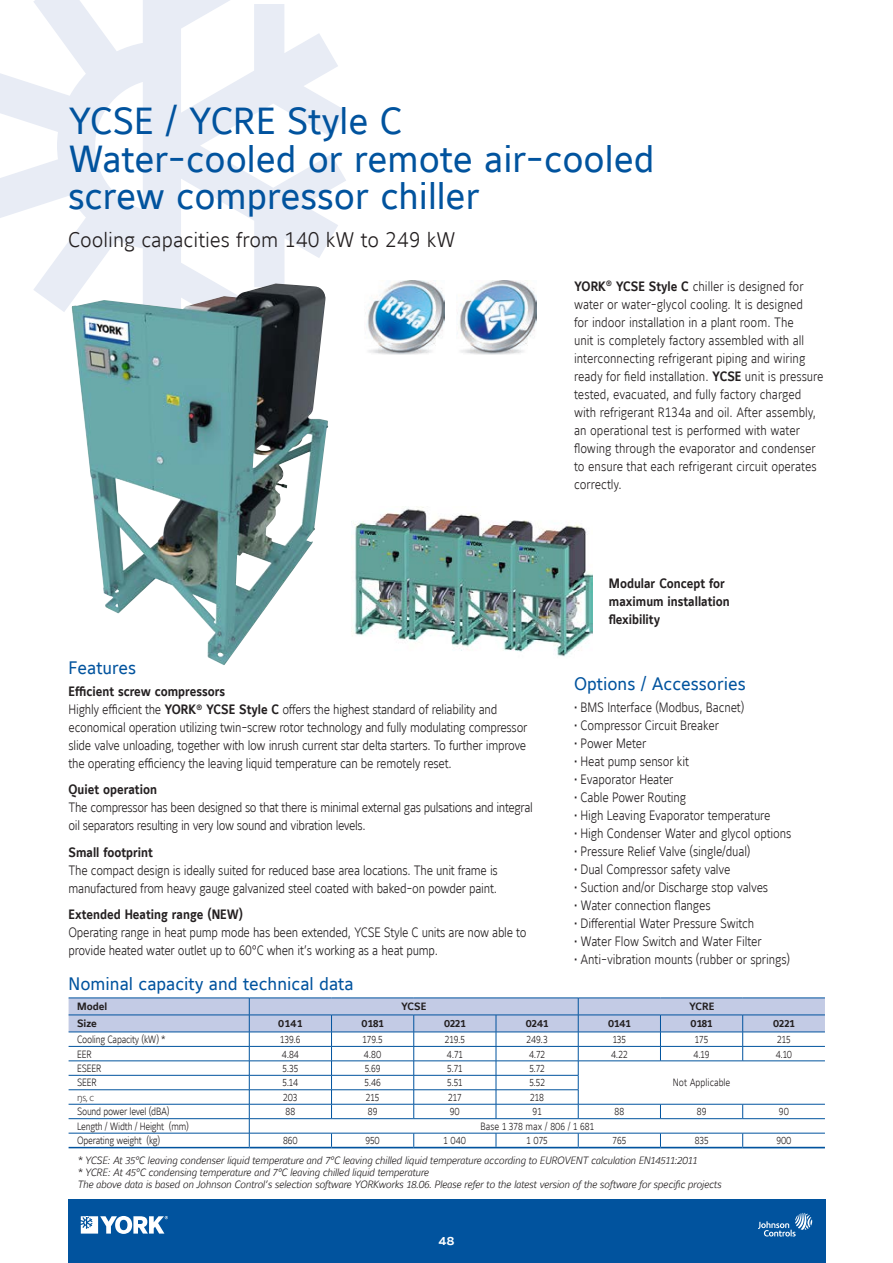
<style>
.page{position:relative;width:893px;height:1263px;background:#fff}
.page>*{position:absolute;margin:0;border:0;box-sizing:border-box;transform-origin:0 0}
.t1{font:37.5px/37.5px "Maurea Regular Tf";color:#01539e}
.t2{font:21px "Maurea Light Tf";color:#231f20}
.t3{font:18px "Maurea Regular Lf";color:#01539e}
.t4{font:18px "Maurea Regular Tf";color:#01539e}
.t5{font:15px "Maurea JCI Medium Caps";color:#fff}
.t6{font:13.5px/18px "Maurea Light Tf";letter-spacing:-.02em;color:#231f20;scale:.9 1}
.t7{font:13.5px/18px "Maurea Light Tf";color:#231f20;scale:.9 1}
.t8{font:13.5px/18px "Maurea Bold Tf";color:#231f20;scale:.9 1}
.t9{font:10.5px/12px "Maurea Light Italic Lf";letter-spacing:-.025em;color:#231f20}
.t10{font:10.5px "Maurea Light Lf";color:#231f20;scale:.88 1}
.t11{font:10.5px "Maurea Light Lf";letter-spacing:-.025em;color:#231f20;scale:.88 1}
.t12{font:10.5px "Maurea Bold Lf";color:#231f20}
.t13{font:300 10.5px "Myriad Pro";color:#231f20}
.s1{font-family:"Maurea Bold Tf"}
</style>
<div class="page">
<div style="left:68px;top:1199px;width:757px;height:64px;background:#01539e"></div>
<svg style="left:758px;top:1213px;width:54px;height:23px"></svg>
<svg style="left:81px;top:1216px;width:87px;height:18px"></svg>
<svg style="left:0;top:0;width:346px;height:312px;fill:#e9ecf5"></svg>
<img style="left:457px;top:281px;width:79px;height:73px">
<img style="left:365px;top:281px;width:80px;height:73px">
<svg style="left:69px;top:1148px;width:756px;height:1px"></svg>
<svg style="left:69px;top:998px;width:756px;height:149px"></svg>
<hr style="left:743px;top:1133px;width:82px;height:1px;background:#01539e">
<hr style="left:69px;top:1147px;width:180px;height:1px;background:#01539e">
<hr style="left:249px;top:1147px;width:83px;height:1px;background:#01539e">
<hr style="left:332px;top:1147px;width:82px;height:1px;background:#01539e">
<hr style="left:414px;top:1147px;width:82px;height:1px;background:#01539e">
<hr style="left:496px;top:1147px;width:82px;height:1px;background:#01539e">
<hr style="left:578px;top:1147px;width:82px;height:1px;background:#01539e">
<hr style="left:660px;top:1147px;width:83px;height:1px;background:#01539e">
<hr style="left:743px;top:1147px;width:82px;height:1px;background:#01539e">
<img style="left:72px;top:283px;width:256px;height:382px">
<img style="left:351px;top:507px;width:241px;height:150px">
<h1 class="t1" style="left:68px;top:103px;width:588px">YCSE / YCRE Style C<br>Water-cooled or remote air-cooled screw compressor chiller</h1>
<h2 class="t2" style="left:68px;top:228px;width:389px">Cooling capacities from 140 kW to 249 kW</h2>
<p class="t7" style="left:574px;top:277px;width:279px"><span class="s1">YORK</span><sup>®</sup> <span class="s1">YCSE Style C</span> chiller is designed for water or water-glycol cooling. It is designed<br>for indoor installation in a plant room. The<br>unit is completely factory assembled with all interconnecting refrigerant piping and wiring ready for field installation. <span class="s1">YCSE</span> unit is pressure tested, evacuated, and fully factory charged with refrigerant R134a and oil. After assembly, an operational test is performed with water flowing through the evaporator and condenser to ensure that each refrigerant circuit operates correctly.</p>
<h3 class="t4" style="left:69px;top:657px;width:69px">Features</h3>
<p class="t8" style="left:69px;top:683px;width:175px">Efficient screw compressors</p>
<p class="t6" style="left:69px;top:700px;width:511px">Highly efficient the <span class="s1">YORK</span><sup>®</sup> <span class="s1">YCSE Style C</span> offers the highest standard of reliability and economical operation utilizing twin-screw rotor technology and fully modulating compressor slide valve unloading, together with low inrush current star delta starters. To further improve the operating efficiency the leaving liquid temperature can be remotely reset.</p>
<p class="t8" style="left:69px;top:781px;width:100px">Quiet operation</p>
<p class="t6" style="left:69px;top:799px;width:517px">The compressor has been designed so that there is minimal external gas pulsations and integral oil separators resulting in very low sound and vibration levels.</p>
<p class="t8" style="left:69px;top:844px;width:95px">Small footprint</p>
<p class="t6" style="left:69px;top:861px;width:479px">The compact design is ideally suited for reduced base area locations. The unit frame is manufactured from heavy gauge galvanized steel coated with baked-on powder paint.</p>
<p class="t8" style="left:69px;top:906px;width:196px">Extended Heating range (NEW)</p>
<p class="t6" style="left:69px;top:924px;width:510px">Operating range in heat pump mode has been extended, YCSE Style C units are now able to provide heated water outlet up to 60°C when it’s working as a heat pump.</p>
<p class="t8" style="left:609px;top:575px;width:136px">Modular Concept for maximum installation flexibility</p>
<h3 class="t4" style="left:574px;top:673px;width:173px">Options / Accessories</h3>
<p class="t6" style="left:574px;top:698px;width:191px">• BMS Interface (Modbus, Bacnet)</p>
<p class="t6" style="left:574px;top:716px;width:163px">• Compressor Circuit Breaker</p>
<p class="t6" style="left:574px;top:734px;width:82px">• Power Meter</p>
<p class="t6" style="left:574px;top:752px;width:129px">• Heat pump sensor kit</p>
<p class="t6" style="left:574px;top:770px;width:112px">• Evaporator Heater</p>
<p class="t6" style="left:574px;top:788px;width:126px">• Cable Power Routing</p>
<p class="t6" style="left:574px;top:806px;width:220px">• High Leaving Evaporator temperature</p>
<p class="t6" style="left:574px;top:824px;width:243px">• High Condenser Water and glycol options</p>
<p class="t6" style="left:574px;top:842px;width:198px">• Pressure Relief Valve (single/dual)</p>
<p class="t6" style="left:574px;top:860px;width:175px">• Dual Compressor safety valve</p>
<p class="t6" style="left:574px;top:878px;width:217px">• Suction and/or Discharge stop valves</p>
<p class="t6" style="left:574px;top:896px;width:153px">• Water connection flanges</p>
<p class="t6" style="left:574px;top:914px;width:202px">• Differential Water Pressure Switch</p>
<p class="t6" style="left:574px;top:932px;width:210px">• Water Flow Switch and Water Filter</p>
<p class="t6" style="left:574px;top:950px;width:242px">• Anti-vibration mounts (rubber or springs)</p>
<h3 class="t3" style="left:69px;top:974px;width:286px">Nominal capacity and technical data</h3>
<p class="t12" style="left:77px;top:1001px;width:32px">Model</p>
<p class="t12" style="left:401px;top:1001px;width:27px">YCSE</p>
<p class="t12" style="left:689px;top:1001px;width:27px">YCRE</p>
<p class="t12" style="left:77px;top:1018px;width:21px">Size</p>
<p class="t12" style="left:278px;top:1018px;width:26px">0141</p>
<p class="t12" style="left:362px;top:1018px;width:23px">0181</p>
<p class="t12" style="left:444px;top:1018px;width:23px">0221</p>
<p class="t12" style="left:526px;top:1018px;width:24px">0241</p>
<p class="t12" style="left:608px;top:1018px;width:24px">0141</p>
<p class="t12" style="left:691px;top:1018px;width:23px">0181</p>
<p class="t12" style="left:773px;top:1018px;width:23px">0221</p>
<p class="t11" style="left:77px;top:1033px;width:102px">Cooling Capacity (kW) *</p>
<p class="t10" style="left:280px;top:1033px;width:25px">139.6</p>
<p class="t10" style="left:363px;top:1033px;width:24px">179.5</p>
<p class="t10" style="left:445px;top:1033px;width:24px">219.5</p>
<p class="t10" style="left:527px;top:1033px;width:25px">249.3</p>
<p class="t10" style="left:613px;top:1033px;width:17px">135</p>
<p class="t10" style="left:695px;top:1033px;width:17px">175</p>
<p class="t10" style="left:777px;top:1033px;width:17px">215</p>
<p class="t10" style="left:77px;top:1048px;width:18px">EER</p>
<p class="t10" style="left:282px;top:1048px;width:21px">4.84</p>
<p class="t10" style="left:364px;top:1048px;width:21px">4.80</p>
<p class="t10" style="left:447px;top:1048px;width:20px">4.71</p>
<p class="t10" style="left:529px;top:1048px;width:20px">4.72</p>
<p class="t10" style="left:611px;top:1048px;width:20px">4.22</p>
<p class="t10" style="left:694px;top:1048px;width:20px">4.19</p>
<p class="t10" style="left:776px;top:1048px;width:20px">4.10</p>
<p class="t10" style="left:77px;top:1062px;width:29px">ESEER</p>
<p class="t10" style="left:283px;top:1062px;width:19px">5.35</p>
<p class="t10" style="left:365px;top:1062px;width:20px">5.69</p>
<p class="t10" style="left:447px;top:1062px;width:19px">5.71</p>
<p class="t10" style="left:529px;top:1062px;width:19px">5.72</p>
<p class="t10" style="left:77px;top:1077px;width:24px">SEER</p>
<p class="t10" style="left:283px;top:1077px;width:19px">5.14</p>
<p class="t10" style="left:365px;top:1077px;width:20px">5.46</p>
<p class="t10" style="left:447px;top:1077px;width:19px">5.51</p>
<p class="t10" style="left:529px;top:1077px;width:19px">5.52</p>
<p class="t10" style="left:673px;top:1077px;width:67px">Not Applicable</p>
<p class="t13" style="left:77px;top:1091px;width:19px">ŋs, c</p>
<p class="t10" style="left:283px;top:1091px;width:18px">203</p>
<p class="t10" style="left:366px;top:1091px;width:17px">215</p>
<p class="t10" style="left:448px;top:1091px;width:17px">217</p>
<p class="t10" style="left:530px;top:1091px;width:17px">218</p>
<p class="t11" style="left:77px;top:1106px;width:107px">Sound power level (dBA)</p>
<p class="t10" style="left:286px;top:1106px;width:12px">88</p>
<p class="t10" style="left:368px;top:1106px;width:12px">89</p>
<p class="t10" style="left:450px;top:1106px;width:13px">90</p>
<p class="t10" style="left:533px;top:1106px;width:12px">91</p>
<p class="t10" style="left:614px;top:1106px;width:12px">88</p>
<p class="t10" style="left:697px;top:1106px;width:12px">89</p>
<p class="t10" style="left:779px;top:1106px;width:13px">90</p>
<p class="t11" style="left:77px;top:1120px;width:129px">Length / Width / Height (mm)</p>
<p class="t10" style="left:480px;top:1120px;width:130px">Base 1 378 max / 806 / 1 681</p>
<p class="t11" style="left:77px;top:1134px;width:96px">Operating weight (kg)</p>
<p class="t10" style="left:283px;top:1134px;width:18px">860</p>
<p class="t10" style="left:365px;top:1134px;width:18px">950</p>
<p class="t10" style="left:444px;top:1134px;width:27px">1 040</p>
<p class="t10" style="left:526px;top:1134px;width:26px">1 075</p>
<p class="t10" style="left:613px;top:1134px;width:17px">765</p>
<p class="t10" style="left:695px;top:1134px;width:17px">835</p>
<p class="t10" style="left:776px;top:1134px;width:19px">900</p>
<p class="t9" style="left:77px;top:1155px;width:646px">* YCSE: At 35°C leaving condenser liquid temperature and 7°C leaving chilled liquid temperature according to EUROVENT calculation EN14511:2011<br>* YCRE: At 45°C condensing temperature and 7°C leaving chilled liquid temperature<br>The above data is based on Johnson Control’s selection software YORKworks 18.06. Please refer to the latest version of the software for specific projects</p>
<p class="t5" style="left:438px;top:1233px;width:18px">48</p>
</div>
